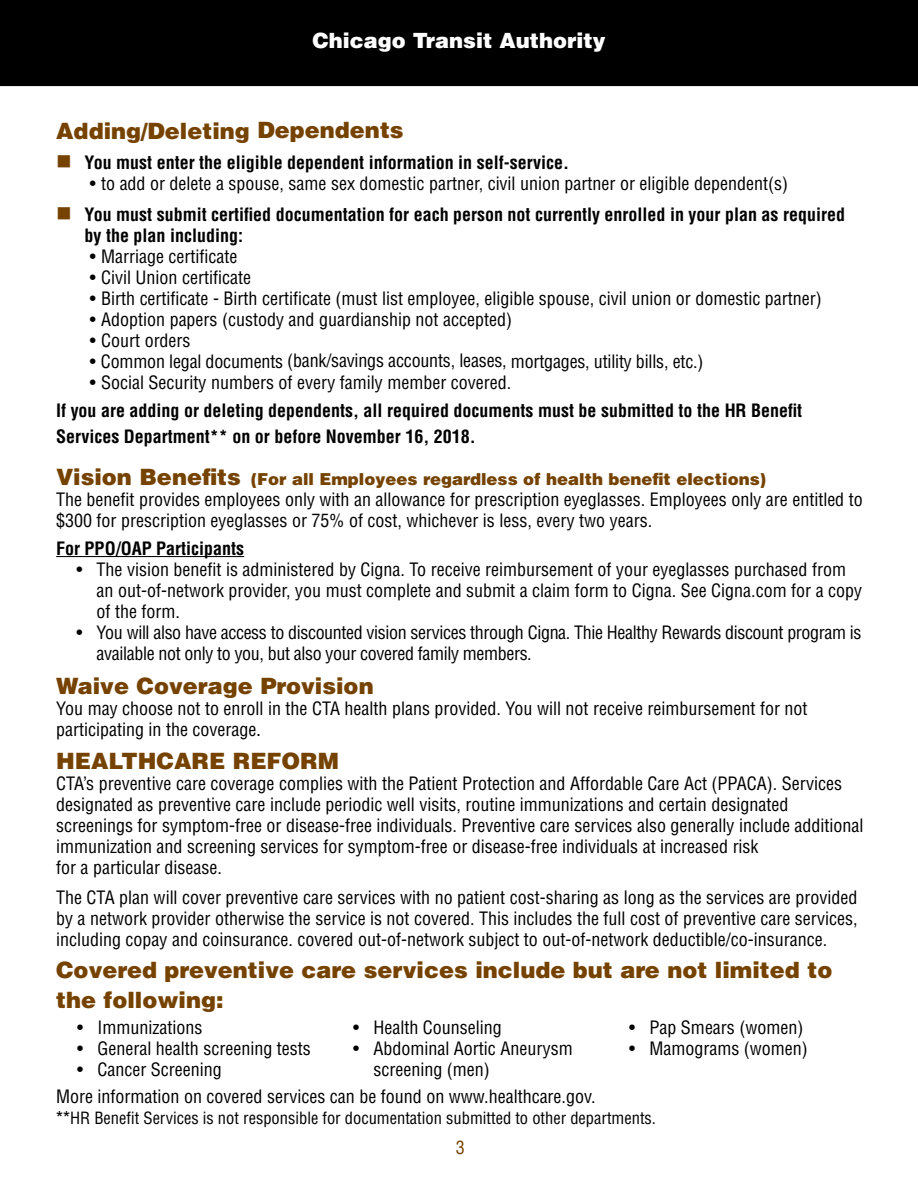
<style>
.page{position:relative;width:918px;height:1188px;background:#fff}
.page>*{position:absolute;margin:0;border:0;box-sizing:border-box;transform-origin:0 0}
.t1{font:900 22.5px/30px "Helvetica";color:#754200}
.t2{font:900 21px "Helvetica";color:#fff}
.t3{font:condensed 18px/21px "Helvetica";color:#000}
.t4{font:700 condensed 18px/21px "Helvetica";color:#000}
.t5{font:condensed 18px/21px "Helvetica";letter-spacing:-.02em;color:#000}
.t6{font:condensed 18px "Helvetica";color:#754200}
.t7{font:condensed 16.5px "Helvetica";color:#000}
.t8{font:900 16.5px "Helvetica";color:#754200}
.s1{color:#754200}
.s2{font-size:22.5px}
.s3{font-family:"Frutiger"}
.s4{font-family:"Arial";font-stretch:normal;font-size:18px}
</style>
<div class="page">
<div style="left:0;top:0;width:918px;height:86px;background:#000"></div>
<hr style="left:56px;top:556px;width:188px;height:1px;background:#000">
<p class="t2" style="left:312px;top:26px;width:295px">Chicago Transit Authority</p>
<p class="t1" style="left:56px;top:116px;width:349px">Adding/Deleting Dependents</p>
<p class="t4" style="left:56px;top:152px;width:514px"><span class="s1">■</span> You must enter the eligible dependent information in self-service.</p>
<p class="t3" style="left:90px;top:173px;width:700px">• to add or delete a spouse, same sex domestic partner, civil union partner or eligible dependent(s)</p>
<p class="t4" style="left:85px;top:204px;width:762px;text-indent:-28px"><span class="s1">■</span> You must submit certified documentation for each person not currently enrolled in your plan as required by the plan including:</p>
<p class="t3" style="left:90px;top:246px;width:149px">• Marriage certificate</p>
<p class="t3" style="left:90px;top:267px;width:163px">• Civil Union certificate</p>
<p class="t3" style="left:90px;top:288px;width:733px">• Birth certificate - Birth certificate (must list employee, eligible spouse, civil union or domestic partner)</p>
<p class="t3" style="left:90px;top:309px;width:424px">• Adoption papers (custody and guardianship not accepted)</p>
<p class="t3" style="left:90px;top:330px;width:102px">• Court orders</p>
<p class="t3" style="left:90px;top:351px;width:615px">• Common legal documents (bank/savings accounts, leases, mortgages, utility bills, etc.)</p>
<p class="t3" style="left:90px;top:372px;width:423px">• Social Security numbers of every family member covered.</p>
<p class="t4" style="left:56px;top:398px;width:748px;line-height:25.5px">If you are adding or deleting dependents, all required documents must be submitted to the HR Benefit<br>Services Department** on or before November 16, 2018.</p>
<p class="t8" style="left:56px;top:468px;width:712px"><span class="s2">Vision Benefits</span> (For all Employees regardless of health benefit elections)</p>
<p class="t3" style="left:56px;top:489px;width:808px">The benefit provides employees only with an allowance for prescription eyeglasses. Employees only are entitled to $300 for prescription eyeglasses or 75% of cost, whichever is less, every two years.</p>
<p class="t4" style="left:56px;top:538px;width:190px">For PPO/OAP Participants</p>
<p class="t3" style="left:97px;top:559px;width:767px;text-indent:-20px">• The vision benefit is administered by Cigna. To receive reimbursement of your eyeglasses purchased from an out-of-network provider, you must complete and submit a claim form to Cigna. See Cigna.com for a copy of the form.</p>
<p class="t5" style="left:97px;top:622px;width:766px;text-indent:-20px">• You will also have access to discounted vision services through Cigna. Thie Healthy Rewards discount program is available not only to you, but also your covered family members.</p>
<p class="t1" style="left:56px;top:670px;width:319px">Waive Coverage Provision</p>
<p class="t3" style="left:56px;top:697px;width:753px">You may choose not to enroll in the CTA health plans provided. You will not receive reimbursement for not participating in the coverage<span class="s3">.</span></p>
<p class="t1" style="left:56px;top:746px;width:284px">HEALTHCARE REFORM</p>
<p class="t3" style="left:56px;top:773px;width:809px">CTA’s preventive care coverage complies with the Patient Protection and Affordable Care Act (PPACA). Services designated as preventive care include periodic well visits, routine immunizations and certain designated screenings for symptom-free or disease-free individuals. Preventive care services also generally include additional immunization and screening services for symptom-free or disease-free individuals at increased risk<br>for a particular disease.</p>
<p class="t3" style="left:56px;top:886px;width:803px;text-align:justify">The CTA plan will cover preventive care services with no patient cost-sharing as long as the services are provided by a network provider otherwise the service is not covered. This includes the full cost of preventive care services, including copay and coinsurance. covered out-of-network subject to out-of-network deductible/co-insurance.</p>
<p class="t1" style="left:56px;top:954px;width:778px">Covered preventive care services include but are not limited to the following:</p>
<p class="t3" style="left:77px;top:1016px;width:127px">• Immunizations</p>
<p class="t3" style="left:77px;top:1037px;width:235px">• General health screening tests</p>
<p class="t3" style="left:77px;top:1058px;width:146px">• Cancer Screening</p>
<p class="t3" style="left:353px;top:1016px;width:150px">• Health Counseling</p>
<p class="t3" style="left:373px;top:1037px;width:201px;text-indent:-20px">• Abdominal Aortic Aneurysm screening (men)</p>
<p class="t3" style="left:629px;top:1016px;width:176px">• Pap Smears (women)</p>
<p class="t3" style="left:629px;top:1037px;width:180px">• Mamograms (women)</p>
<p class="t3" style="left:56px;top:1086px;width:541px">More information on covered services can be found on www.healthcare.gov.</p>
<p class="t7" style="left:56px;top:1108px;width:601px"><span class="s4">**</span>HR Benefit Services is not responsible for documentation submitted to other departments.</p>
<p class="t6" style="left:456px;top:1136px;width:10px">3</p>
</div>
